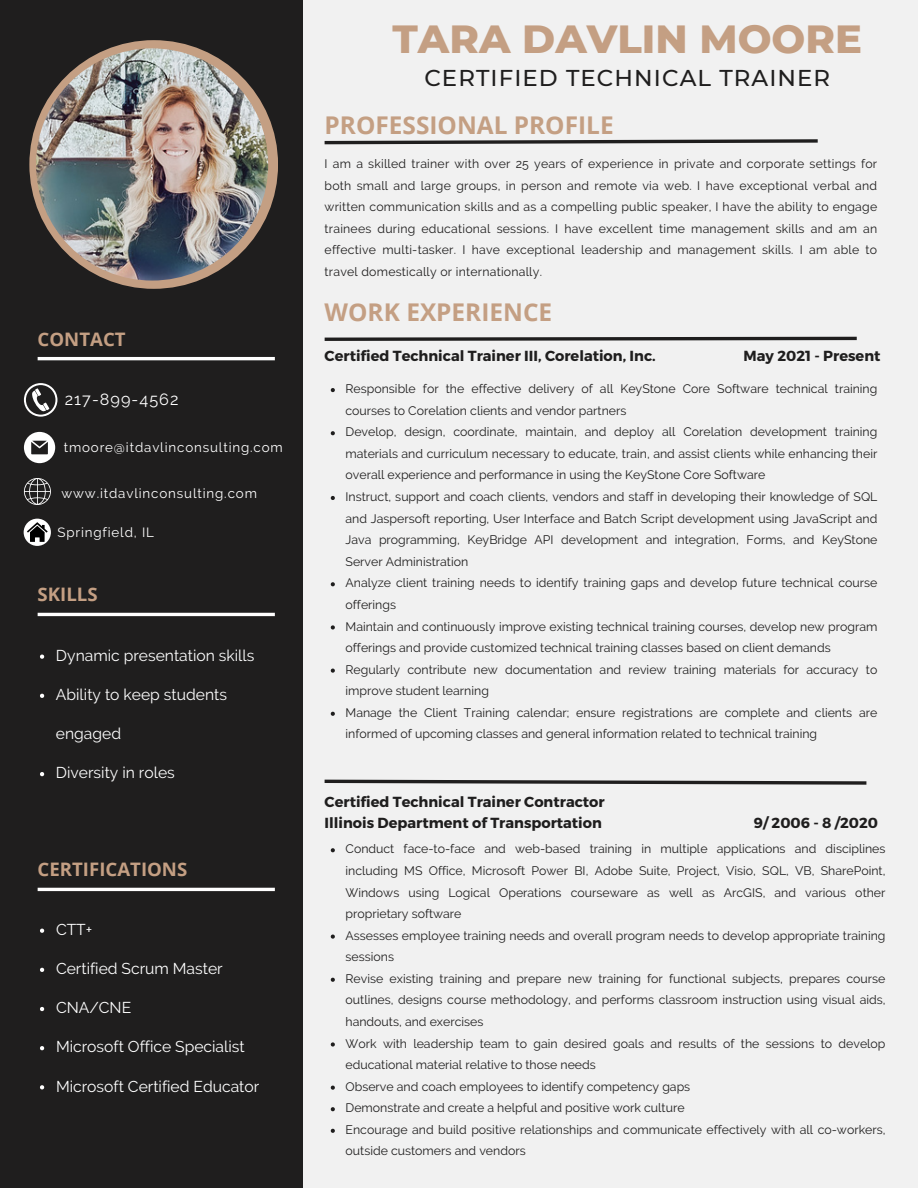
<style>
.page{position:relative;width:918px;height:1188px;background:#f1f1f1}
.page>*{position:absolute;margin:0;border:0;box-sizing:border-box;transform-origin:0 0}
.t1{font:800 40.05px "Montserrat";color:#c49f83}
.t2{font:700 24.45px "Open Sans";color:#c49f83}
.t3{font:500 22.8px "Montserrat";letter-spacing:.045em;color:#1f1e1e}
.t4{font:700 18.6px "Open Sans";color:#c49f83}
.t5{font:16.2px "Raleway";letter-spacing:.065em;color:#fff}
.t6{font:15.6px "Raleway";color:#fff}
.t7{font:700 14.55px "Montserrat";color:#1f1e1e}
.t8{font:13.35px "Raleway";letter-spacing:.065em;color:#fff}
.t9{font:12.3px/21.6px "Raleway";color:#1f1e1e}
</style>
<div class="page">
<div style="left:0;top:0;width:303px;height:1188px;background:#1f1e1e"></div>
<div style="left:29px;top:40px;width:249px;height:249px;background:#c49f83;border-radius:50%"></div>
<img style="left:36px;top:48px;width:232px;height:233px;border-radius:50%">
<svg style="left:324px;top:139px;width:494px;height:6px"></svg>
<svg style="left:324px;top:336px;width:533px;height:5px"></svg>
<hr style="left:38px;top:613px;width:237px;height:3px;background:#fff">
<hr style="left:38px;top:357px;width:237px;height:3px;background:#fff">
<hr style="left:38px;top:888px;width:237px;height:3px;background:#fff">
<svg style="left:24px;top:383px;width:33px;height:34px"></svg>
<svg style="left:24px;top:432px;width:31px;height:31px"></svg>
<svg style="left:24px;top:478px;width:27px;height:27px"></svg>
<div style="left:24px;top:519px;width:27px;height:27px;background:#fff;border-radius:50%"></div>
<svg style="left:27px;top:522px;width:21px;height:20px"></svg>
<svg style="left:324px;top:779px;width:543px;height:6px"></svg>
<svg style="left:331px;top:388px;width:4px;height:4px"></svg>
<svg style="left:331px;top:431px;width:4px;height:4px"></svg>
<svg style="left:331px;top:496px;width:4px;height:4px"></svg>
<svg style="left:331px;top:582px;width:4px;height:4px"></svg>
<svg style="left:331px;top:625px;width:4px;height:5px"></svg>
<svg style="left:331px;top:669px;width:4px;height:4px"></svg>
<svg style="left:331px;top:712px;width:4px;height:4px"></svg>
<svg style="left:40px;top:655px;width:4px;height:4px"></svg>
<svg style="left:40px;top:694px;width:4px;height:4px"></svg>
<svg style="left:40px;top:772px;width:4px;height:4px"></svg>
<svg style="left:40px;top:929px;width:4px;height:4px"></svg>
<svg style="left:40px;top:968px;width:4px;height:4px"></svg>
<svg style="left:40px;top:1007px;width:4px;height:4px"></svg>
<svg style="left:40px;top:1046px;width:4px;height:4px"></svg>
<svg style="left:40px;top:1085px;width:4px;height:4px"></svg>
<svg style="left:331px;top:848px;width:4px;height:4px"></svg>
<svg style="left:331px;top:935px;width:4px;height:4px"></svg>
<svg style="left:331px;top:978px;width:4px;height:4px"></svg>
<svg style="left:331px;top:1042px;width:4px;height:5px"></svg>
<svg style="left:331px;top:1086px;width:4px;height:4px"></svg>
<svg style="left:331px;top:1107px;width:4px;height:4px"></svg>
<svg style="left:331px;top:1129px;width:4px;height:4px"></svg>
<h6 class="t4" style="left:38px;top:326px;width:90px">CONTACT</h6>
<p class="t5" style="left:65px;top:390px;width:115px">217-899-4562</p>
<p class="t8" style="left:64px;top:439px;width:221px">tmoore@itdavlinconsulting.com</p>
<p class="t8" style="left:62px;top:486px;width:197px">www.itdavlinconsulting.com</p>
<h1 class="t8" style="left:58px;top:525px;width:98px">Springfield, IL</h1>
<p class="t4" style="left:38px;top:582px;width:62px">SKILLS</p>
<p class="t6" style="left:56px;top:646px;width:200px">Dynamic presentation skills</p>
<h2 class="t6" style="left:56px;top:685px;width:173px">Ability to keep students</h2>
<h2 class="t6" style="left:56px;top:725px;width:67px">engaged</h2>
<p class="t6" style="left:56px;top:764px;width:120px">Diversity in roles</p>
<p class="t4" style="left:38px;top:857px;width:151px">CERTIFICATIONS</p>
<h2 class="t6" style="left:56px;top:920px;width:38px">CTT+</h2>
<p class="t6" style="left:56px;top:959px;width:168px">Certified Scrum Master</p>
<p class="t6" style="left:56px;top:999px;width:77px">CNA/CNE</p>
<p class="t6" style="left:56px;top:1038px;width:190px">Microsoft Office Specialist</p>
<p class="t6" style="left:56px;top:1077px;width:205px">Microsoft Certified Educator</p>
<h3 class="t1" style="left:393px;top:14px;width:471px">TARA DAVLIN MOORE</h3>
<p class="t3" style="left:424px;top:64px;width:407px">CERTIFIED TECHNICAL TRAINER</p>
<h4 class="t2" style="left:325px;top:108px;width:291px">PROFESSIONAL PROFILE</h4>
<p class="t9" style="left:325px;top:153px;width:554px;text-align:justify">I am a skilled trainer with over 25 years of experience in private and corporate settings for both small and large groups, in person and remote via web. I have exceptional verbal and written communication skills and as a compelling public speaker, I have the ability to engage trainees during educational sessions. I have excellent time management skills and am an effective multi-tasker. I have exceptional leadership and management skills. I am able to travel domestically or internationally.</p>
<h6 class="t2" style="left:325px;top:295px;width:229px">WORK EXPERIENCE</h6>
<h6 class="t7" style="left:325px;top:347px;width:333px">Certified Technical Trainer III, Corelation, Inc.</h6>
<h6 class="t7" style="left:744px;top:347px;width:138px">May 2021 - Present</h6>
<h3 class="t9" style="left:346px;top:378px;width:533px">Responsible for the effective delivery of all KeyStone Core Software technical training courses to Corelation clients and vendor partners</h3>
<p class="t9" style="left:346px;top:421px;width:533px;text-align:justify">Develop, design, coordinate, maintain, and deploy all Corelation development training materials and curriculum necessary to educate, train, and assist clients while enhancing their overall experience and performance in using the KeyStone Core Software</p>
<p class="t9" style="left:346px;top:486px;width:533px;text-align:justify">Instruct, support and coach clients, vendors and staff in developing their knowledge of SQL and Jaspersoft reporting, User Interface and Batch Script development using JavaScript and Java programming, KeyBridge API development and integration, Forms, and KeyStone Server Administration</p>
<p class="t9" style="left:346px;top:572px;width:533px">Analyze client training needs to identify training gaps and develop future technical course offerings</p>
<h3 class="t9" style="left:346px;top:615px;width:533px">Maintain and continuously improve existing technical training courses, develop new program offerings and provide customized technical training classes based on client demands</h3>
<p class="t9" style="left:346px;top:659px;width:533px">Regularly contribute new documentation and review training materials for accuracy to improve student learning</p>
<p class="t9" style="left:346px;top:702px;width:533px">Manage the Client Training calendar; ensure registrations are complete and clients are informed of upcoming classes and general information related to technical training</p>
<p class="t7" style="left:325px;top:793px;width:282px">Certified Technical Trainer Contractor</p>
<p class="t7" style="left:325px;top:813px;width:279px">Illinois Department of Transportation</p>
<p class="t7" style="left:754px;top:813px;width:126px">9/ 2006 - 8 /2020</p>
<p class="t9" style="left:346px;top:838px;width:542px;text-align:justify">Conduct face-to-face and web-based training in multiple applications and disciplines including MS Office, Microsoft Power BI, Adobe Suite, Project, Visio, SQL, VB, SharePoint, Windows using Logical Operations courseware as well as ArcGIS, and various other proprietary software</p>
<p class="t9" style="left:346px;top:925px;width:542px">Assesses employee training needs and overall program needs to develop appropriate training sessions</p>
<h5 class="t9" style="left:346px;top:968px;width:542px;text-align:justify">Revise existing training and prepare new training for functional subjects, prepares course outlines, designs course methodology, and performs classroom instruction using visual aids, handouts, and exercises</h5>
<p class="t9" style="left:346px;top:1032px;width:542px">Work with leadership team to gain desired goals and results of the sessions to develop educational material relative to those needs</p>
<p class="t9" style="left:346px;top:1076px;width:346px">Observe and coach employees to identify competency gaps</p>
<p class="t9" style="left:346px;top:1097px;width:341px">Demonstrate and create a helpful and positive work culture</p>
<p class="t9" style="left:346px;top:1119px;width:542px">Encourage and build positive relationships and communicate effectively with all co-workers, outside customers and vendors</p>
</div>
